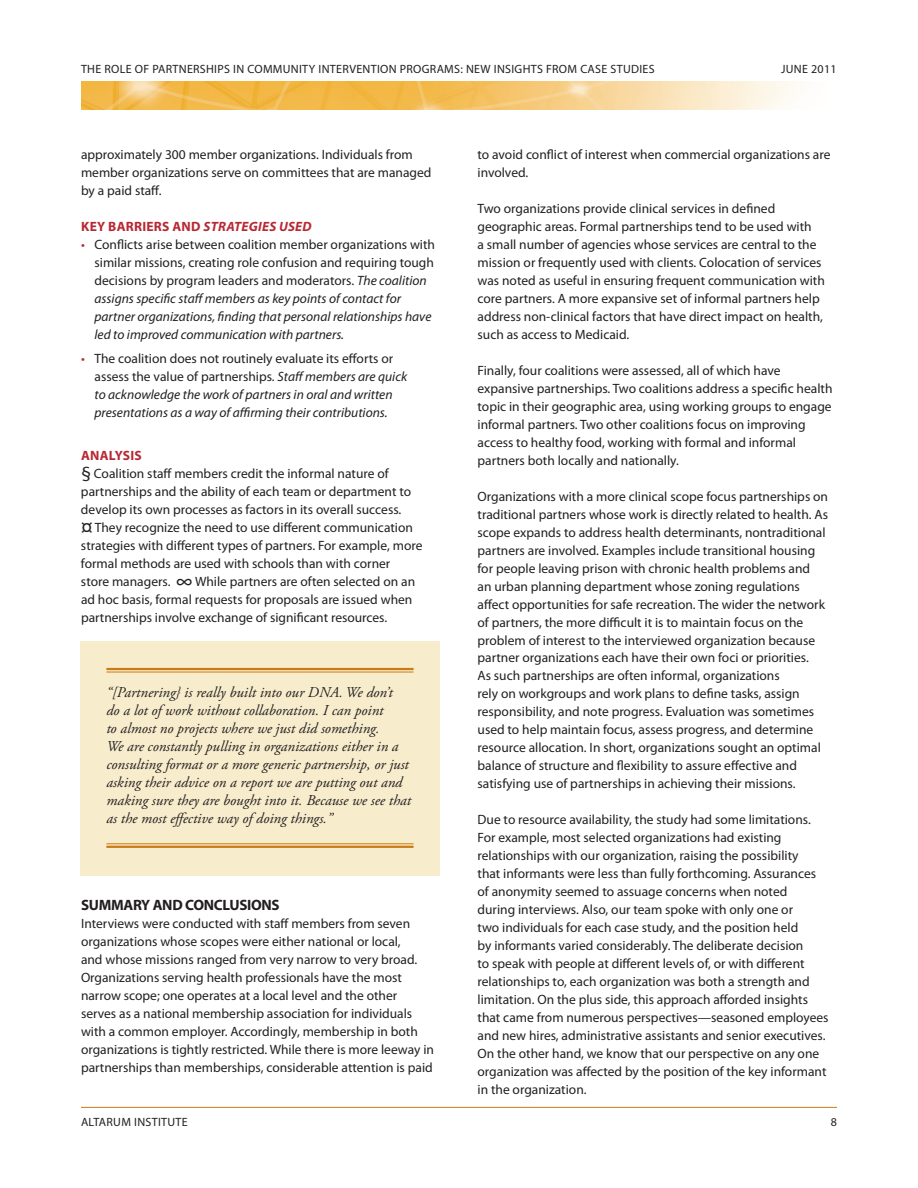
<style>
.page{position:relative;width:918px;height:1188px;background:#fff}
.page>*{position:absolute;margin:0;border:0;box-sizing:border-box;transform-origin:0 0}
.t1{font:italic 15px/18px "Adobe Garamond Pro";color:#231f20}
.t2{font:700 15px "Myriad Pro";letter-spacing:-.02em;color:#231f20}
.t3{font:13.5px/18px "Myriad Pro";color:#231f20}
.t4{font:italic 13.5px/18px "Myriad Pro";color:#231f20}
.t5{font:700 13.5px "Myriad Pro";letter-spacing:.02em;color:#b72834}
.t6{font:12px "Myriad Pro";letter-spacing:.025em;color:#231f20}
.s1{font-style:italic}
.s2{font-style:normal;color:#b72834}
.s3{font-style:normal}
.s4{font-weight:700;color:#b72834}
.s5{font-size:19.5px}
.s6{font-size:22.5px}
</style>
<div class="page">
<img style="left:81px;top:81px;width:715px;height:29px">
<hr style="left:81px;top:1107px;width:756px;height:1px;background:#cb7a16">
<div style="left:80px;top:641px;width:360px;height:235px;background:#f7eccc"></div>
<hr style="left:106px;top:668px;width:308px;height:2px;background:#cb7a16">
<hr style="left:106px;top:672px;width:308px;height:1px;background:#cb7a16">
<hr style="left:106px;top:843px;width:308px;height:1px;background:#cb7a16">
<hr style="left:106px;top:846px;width:308px;height:2px;background:#cb7a16">
<p class="t6" style="left:81px;top:62px;width:575px">THE ROLE OF PARTNERSHIPS IN COMMUNITY INTERVENTION PROGRAMS: NEW INSIGHTS FROM CASE STUDIES</p>
<p class="t6" style="left:781px;top:62px;width:57px">JUNE 2011</p>
<p class="t3" style="left:81px;top:145px;width:352px">approximately 300 member organizations. Individuals from member organizations serve on committees that are managed by a paid staff.</p>
<p class="t5" style="left:81px;top:217px;width:232px">KEY BARRIERS AND <span class="s1">STRATEGIES USED</span></p>
<p class="t4" style="left:94px;top:235px;width:342px;text-indent:-14px"><span class="s2">•</span> <span class="s3">Conflicts arise between coalition member organizations with similar missions, creating role confusion and requiring tough decisions by program leaders and moderators.</span> The coalition assigns specific staff members as key points of contact for partner organizations, finding that personal relationships have led to improved communication with partners.</p>
<p class="t4" style="left:94px;top:350px;width:314px;text-indent:-14px"><span class="s2">•</span> <span class="s3">The coalition does not routinely evaluate its efforts or assess the value of partnerships.</span> Staff members are quick to acknowledge the work of partners in oral and written presentations as a way of affirming their contributions.</p>
<p class="t3" style="left:81px;top:446px;width:343px"><span class="s4">ANALYSIS<br></span><span class="s5">§</span> Coalition staff members credit the informal nature of partnerships and the ability of each team or department to develop its own processes as factors in its overall success.<br><span class="s6">¤</span> They recognize the need to use different communication strategies with different types of partners. For example, more formal methods are used with schools than with corner<br>store managers. <span class="s6">∞</span> While partners are often selected on an ad hoc basis, formal requests for proposals are issued when partnerships involve exchange of significant resources.</p>
<p class="t1" style="left:106px;top:684px;width:306px">“[Partnering} is really built into our DNA. We don’t<br>do a lot of work without collaboration. I can point<br>to almost no projects where we just did something.<br>We are constantly pulling in organizations either in a consulting format or a more generic partnership, or just asking their advice on a report we are putting out and making sure they are bought into it. Because we see that as the most effective way of doing things.”</p>
<p class="t2" style="left:81px;top:895px;width:200px">SUMMARY AND CONCLUSIONS</p>
<p class="t3" style="left:81px;top:914px;width:355px">Interviews were conducted with staff members from seven organizations whose scopes were either national or local,<br>and whose missions ranged from very narrow to very broad.<br>Organizations serving health professionals have the most narrow scope; one operates at a local level and the other serves as a national membership association for individuals with a common employer. Accordingly, membership in both organizations is tightly restricted. While there is more leeway in partnerships than memberships, considerable attention is paid</p>
<p class="t3" style="left:478px;top:145px;width:354px">to avoid conflict of interest when commercial organizations are involved.</p>
<p class="t3" style="left:478px;top:199px;width:349px">Two organizations provide clinical services in defined geographic areas. Formal partnerships tend to be used with<br>a small number of agencies whose services are central to the mission or frequently used with clients. Colocation of services was noted as useful in ensuring frequent communication with core partners. A more expansive set of informal partners help address non-clinical factors that have direct impact on health, such as access to Medicaid.</p>
<p class="t3" style="left:478px;top:361px;width:356px">Finally, four coalitions were assessed, all of which have expansive partnerships. Two coalitions address a specific health topic in their geographic area, using working groups to engage informal partners. Two other coalitions focus on improving access to healthy food, working with formal and informal partners both locally and nationally.</p>
<p class="t3" style="left:478px;top:487px;width:352px">Organizations with a more clinical scope focus partnerships on traditional partners whose work is directly related to health. As scope expands to address health determinants, nontraditional partners are involved. Examples include transitional housing for people leaving prison with chronic health problems and<br>an urban planning department whose zoning regulations affect opportunities for safe recreation. The wider the network of partners, the more difficult it is to maintain focus on the problem of interest to the interviewed organization because partner organizations each have their own foci or priorities.<br>As such partnerships are often informal, organizations<br>rely on workgroups and work plans to define tasks, assign responsibility, and note progress. Evaluation was sometimes used to help maintain focus, assess progress, and determine resource allocation. In short, organizations sought an optimal balance of structure and flexibility to assure effective and satisfying use of partnerships in achieving their missions.</p>
<p class="t3" style="left:478px;top:811px;width:353px">Due to resource availability, the study had some limitations.<br>For example, most selected organizations had existing relationships with our organization, raising the possibility<br>that informants were less than fully forthcoming. Assurances of anonymity seemed to assuage concerns when noted<br>during interviews. Also, our team spoke with only one or<br>two individuals for each case study, and the position held<br>by informants varied considerably. The deliberate decision<br>to speak with people at different levels of, or with different relationships to, each organization was both a strength and limitation. On the plus side, this approach afforded insights that came from numerous perspectives—seasoned employees and new hires, administrative assistants and senior executives.<br>On the other hand, we know that our perspective on any one organization was affected by the position of the key informant in the organization.</p>
<p class="t6" style="left:81px;top:1115px;width:108px">ALTARUM INSTITUTE</p>
<p class="t6" style="left:831px;top:1115px;width:8px">8</p>
</div>
